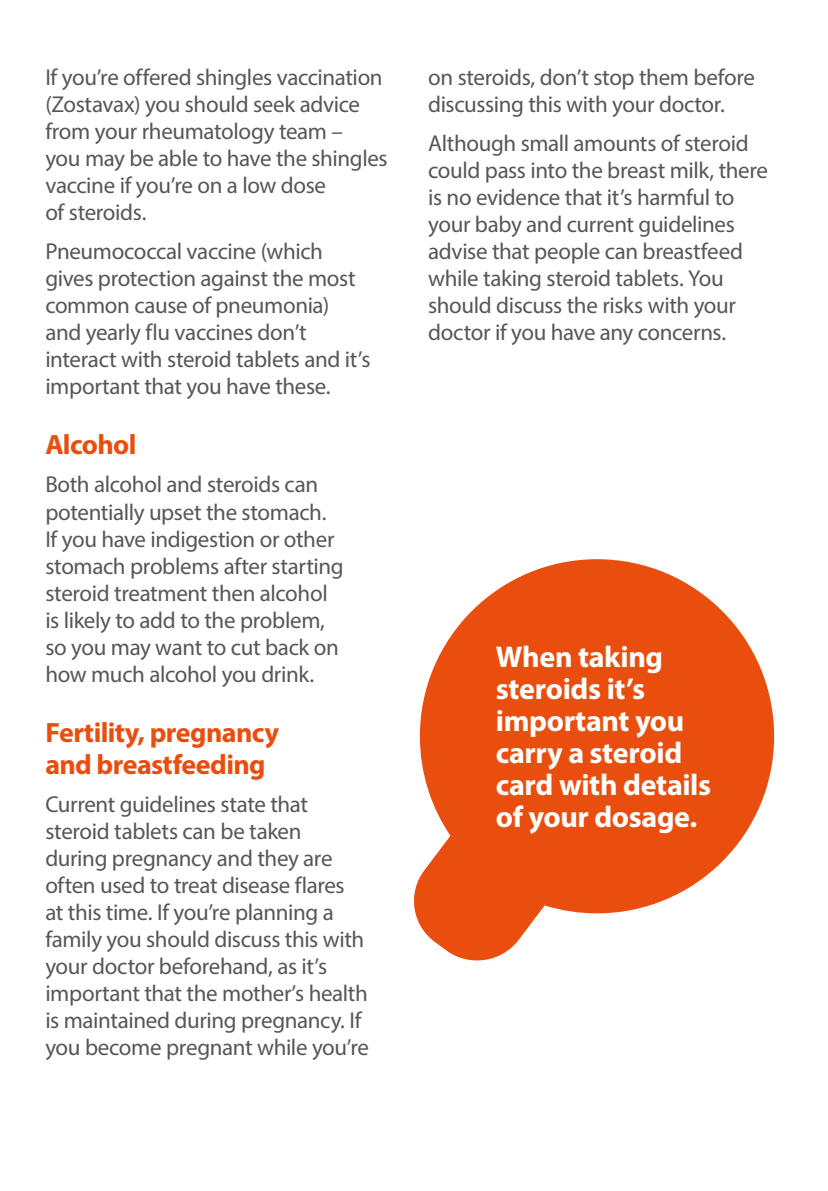
<style>
.page{position:relative;width:828px;height:1191px;background:#fff}
.page>*{position:absolute;margin:0;border:0;box-sizing:border-box;transform-origin:0 0}
.t1{font:700 30px/32px "Myriad Pro";letter-spacing:-.015em;color:#fff}
.t2{font:700 28px/32px "Myriad Pro";letter-spacing:-.02em;color:#e94e0f}
.t3{font:23px/27px "Myriad Pro";letter-spacing:-.02em;color:#575756}
</style>
<div class="page">
<svg style="left:414px;top:559px;width:360px;height:402px;fill:#e94e0f"></svg>
<p class="t3" style="left:45px;top:64px;width:344px">If you’re offered shingles vaccination (Zostavax) you should seek advice from your rheumatology team –<br>you may be able to have the shingles vaccine if you’re on a low dose<br>of steroids.</p>
<p class="t3" style="left:45px;top:237px;width:327px">Pneumococcal vaccine (which gives protection against the most common cause of pneumonia) and yearly flu vaccines don’t interact with steroid tablets and it’s important that you have these.</p>
<p class="t2" style="left:45px;top:428px;width:93px">Alcohol</p>
<p class="t3" style="left:45px;top:471px;width:300px">Both alcohol and steroids can potentially upset the stomach.<br>If you have indigestion or other stomach problems after starting steroid treatment then alcohol is likely to add to the problem, so you may want to cut back on how much alcohol you drink.</p>
<p class="t2" style="left:45px;top:715px;width:235px">Fertility, pregnancy and breastfeeding</p>
<p class="t3" style="left:45px;top:790px;width:325px">Current guidelines state that steroid tablets can be taken during pregnancy and they are often used to treat disease flares<br>at this time. If you’re planning a family you should discuss this with your doctor beforehand, as it’s important that the mother’s health is maintained during pregnancy. If you become pregnant while you’re</p>
<p class="t3" style="left:428px;top:64px;width:328px">on steroids, don’t stop them before discussing this with your doctor.</p>
<p class="t3" style="left:428px;top:129px;width:341px">Although small amounts of steroid could pass into the breast milk, there is no evidence that it’s harmful to your baby and current guidelines advise that people can breastfeed while taking steroid tablets. You should discuss the risks with your doctor if you have any concerns.</p>
<h1 class="t1" style="left:496px;top:640px;width:217px">When taking steroids it’s important you carry a steroid card with details of your dosage.</h1>
</div>
